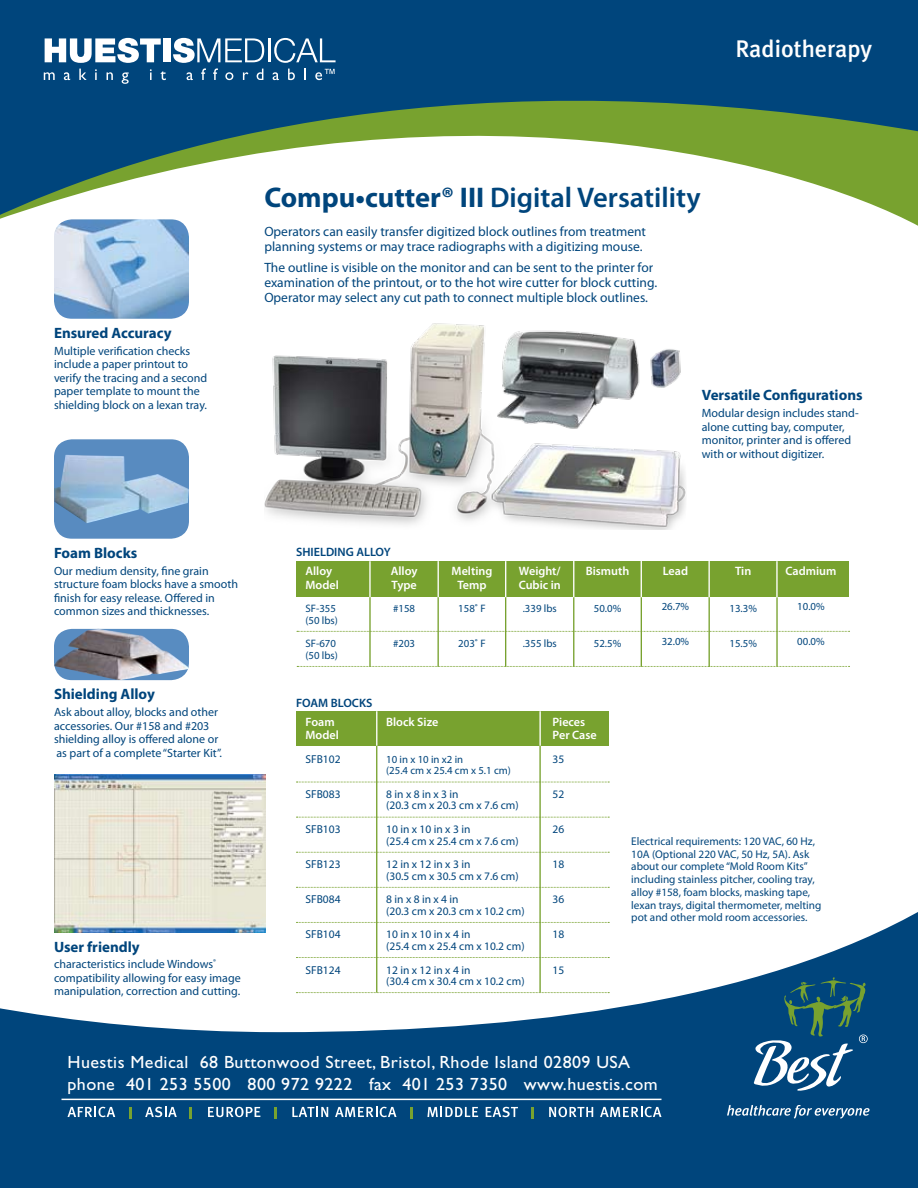
<style>
.page{position:relative;width:918px;height:1188px;background:#fff}
.page>*{position:absolute;margin:0;border:0;box-sizing:border-box;transform-origin:0 0}
.t1{font:600 28.5px "Myriad Pro";color:#00457c}
.t2{font:500 24px "Meta Plus";color:#fff}
.t3{font:17.7px/21.3px "Gill Sans";letter-spacing:.025em;color:#fff}
.t4{font:700 15px "Myriad Pro";color:#00457c}
.t5{font:13.5px/15px "Myriad Pro";color:#00457c}
.t6{font:600 12.15px/13.5px "Myriad Pro";color:#fff}
.t7{font:600 12.15px "Myriad Pro";color:#00457c}
.t8{font:12px/13.5px "Myriad Pro";color:#00457c}
.t9{font:11.55px/11.4px "Myriad Pro";color:#00457c}
.t10{font:11.25px/12.8px "Myriad Pro";color:#00457c}
.t11{font:10.8px/11.4px "Myriad Pro";color:#00457c}
.s1{font-weight:700}
</style>
<div class="page">
<div style="left:297px;top:561px;width:552px;height:36px;background:#78a22f"></div>
<svg style="left:297px;top:631px;width:553px;height:1px"></svg>
<hr style="left:369px;top:569px;width:2px;height:98px;background:#78a22f">
<hr style="left:437px;top:569px;width:2px;height:98px;background:#78a22f">
<hr style="left:505px;top:569px;width:1px;height:98px;background:#78a22f">
<hr style="left:573px;top:569px;width:1px;height:98px;background:#78a22f">
<hr style="left:641px;top:569px;width:1px;height:98px;background:#78a22f">
<hr style="left:709px;top:569px;width:1px;height:98px;background:#78a22f">
<hr style="left:776px;top:569px;width:2px;height:98px;background:#78a22f">
<svg style="left:297px;top:666px;width:553px;height:1px"></svg>
<hr style="left:369px;top:561px;width:2px;height:36px;background:#fff">
<hr style="left:438px;top:561px;width:1px;height:36px;background:#fff">
<hr style="left:505px;top:561px;width:1px;height:36px;background:#fff">
<hr style="left:573px;top:561px;width:1px;height:36px;background:#fff">
<hr style="left:641px;top:561px;width:1px;height:36px;background:#fff">
<hr style="left:708px;top:561px;width:2px;height:36px;background:#fff">
<hr style="left:776px;top:561px;width:2px;height:36px;background:#fff">
<div style="left:296px;top:711px;width:313px;height:35px;background:#78a22f"></div>
<svg style="left:296px;top:782px;width:313px;height:1px"></svg>
<svg style="left:296px;top:817px;width:313px;height:1px"></svg>
<svg style="left:296px;top:852px;width:313px;height:1px"></svg>
<svg style="left:296px;top:887px;width:313px;height:1px"></svg>
<hr style="left:376px;top:728px;width:1px;height:265px;background:#78a22f">
<hr style="left:539px;top:728px;width:2px;height:265px;background:#78a22f">
<hr style="left:376px;top:711px;width:1px;height:35px;background:#fff">
<hr style="left:539px;top:711px;width:2px;height:35px;background:#fff">
<svg style="left:0;top:888px;width:918px;height:300px;fill:#00457c"></svg>
<svg style="left:68px;top:1107px;width:47px;height:10px"></svg>
<svg style="left:145px;top:1107px;width:32px;height:10px"></svg>
<svg style="left:208px;top:1107px;width:52px;height:10px"></svg>
<svg style="left:292px;top:1107px;width:36px;height:10px"></svg>
<svg style="left:335px;top:1107px;width:61px;height:10px"></svg>
<svg style="left:427px;top:1107px;width:51px;height:10px"></svg>
<svg style="left:486px;top:1107px;width:32px;height:10px"></svg>
<svg style="left:549px;top:1107px;width:44px;height:10px"></svg>
<svg style="left:600px;top:1107px;width:61px;height:10px"></svg>
<svg style="left:129px;top:1107px;width:2px;height:12px"></svg>
<svg style="left:189px;top:1107px;width:2px;height:12px"></svg>
<svg style="left:275px;top:1107px;width:2px;height:12px"></svg>
<svg style="left:410px;top:1107px;width:2px;height:12px"></svg>
<svg style="left:532px;top:1107px;width:2px;height:12px"></svg>
<svg style="left:727px;top:1105px;width:143px;height:14px;background:#40739c"></svg>
<svg style="left:754px;top:977px;width:114px;height:114px;background:#276285"></svg>
<hr style="left:62px;top:1099px;width:600px;height:1px;background:#fff">
<svg style="left:0;top:0;width:918px;height:221px;fill:#00457c"></svg>
<svg style="left:44px;top:72px;width:11px;height:8px"></svg>
<svg style="left:64px;top:72px;width:6px;height:8px"></svg>
<svg style="left:79px;top:69px;width:8px;height:11px"></svg>
<svg style="left:95px;top:69px;width:2px;height:11px"></svg>
<svg style="left:107px;top:72px;width:6px;height:8px"></svg>
<svg style="left:122px;top:72px;width:7px;height:12px"></svg>
<svg style="left:150px;top:69px;width:2px;height:11px"></svg>
<svg style="left:160px;top:71px;width:6px;height:9px"></svg>
<svg style="left:273px;top:72px;width:6px;height:8px"></svg>
<svg style="left:288px;top:69px;width:7px;height:11px"></svg>
<svg style="left:304px;top:69px;width:2px;height:11px"></svg>
<svg style="left:45px;top:38px;width:116px;height:25px"></svg>
<div style="left:163px;top:38px;width:8px;height:24px;background:#fff"></div>
<svg style="left:173px;top:38px;width:91px;height:42px"></svg>
<hr style="left:268px;top:38px;width:2px;height:24px;background:#fff">
<svg style="left:274px;top:38px;width:62px;height:25px;background:#376d98"></svg>
<svg style="left:315px;top:69px;width:20px;height:11px"></svg>
<img style="left:54px;top:774px;width:211px;height:159px">
<img style="left:54px;top:219px;width:135px;height:100px">
<img style="left:54px;top:629px;width:135px;height:51px">
<div style="left:54px;top:439px;width:135px;height:100px;background:#588bc0;border-radius:18px"></div>
<img style="left:54px;top:455px;width:135px;height:68px">
<img style="left:264px;top:323px;width:422px;height:206px">
<h2 class="t2" style="left:735px;top:34px;width:138px">Radiotherapy</h2>
<p class="t4" style="left:54px;top:323px;width:119px">Ensured Accuracy</p>
<p class="t8" style="left:54px;top:344px;width:155px">Multiple verification checks include a paper printout to verify the tracing and a second paper template to mount the shielding block on a lexan tray.</p>
<h1 class="t1" style="left:264px;top:179px;width:438px"><span class="s1">Compu•cutter® III</span> Digital Versatility</h1>
<p class="t5" style="left:264px;top:223px;width:383px">Operators can easily transfer digitized block outlines from treatment planning systems or may trace radiographs with a digitizing mouse.</p>
<p class="t5" style="left:264px;top:260px;width:394px">The outline is visible on the monitor and can be sent to the printer for examination of the printout, or to the hot wire cutter for block cutting.<br>Operator may select any cut path to connect multiple block outlines.</p>
<p class="t4" style="left:702px;top:385px;width:162px">Versatile Configurations</p>
<p class="t8" style="left:702px;top:406px;width:158px">Modular design includes stand&shy;alone cutting bay, computer, monitor, printer and is offered with or without digitizer.</p>
<p class="t4" style="left:54px;top:543px;width:85px">Foam Blocks</p>
<p class="t8" style="left:54px;top:564px;width:186px">Our medium density, fine grain structure foam blocks have a smooth finish for easy release. Offered in common sizes and thicknesses.</p>
<p class="t4" style="left:54px;top:685px;width:102px">Shielding Alloy</p>
<p class="t8" style="left:54px;top:705px;width:169px">Ask about alloy, blocks and other accessories. Our #158 and #203 shielding alloy is offered alone or as part of a complete “Starter Kit”.</p>
<p class="t4" style="left:54px;top:937px;width:87px">User friendly</p>
<p class="t8" style="left:54px;top:958px;width:188px">characteristics include Windows<sup>® </sup>compatibility allowing for easy image manipulation, correction and cutting.</p>
<p class="t7" style="left:296px;top:545px;width:96px">SHIELDING ALLOY</p>
<p class="t6" style="left:306px;top:564px;width:35px">Alloy<br>Model</p>
<p class="t11" style="left:306px;top:603px;width:34px">SF-355 (50 lbs)</p>
<p class="t11" style="left:306px;top:638px;width:34px">SF-670 (50 lbs)</p>
<p class="t6" style="left:391px;top:564px;width:28px">Alloy<br>Type</p>
<p class="t11" style="left:393px;top:603px;width:23px">#158</p>
<p class="t11" style="left:393px;top:638px;width:23px">#203</p>
<p class="t6" style="left:452px;top:564px;width:42px;text-align:center">Melting<br>Temp</p>
<p class="t11" style="left:458px;top:603px;width:29px">158˚ F</p>
<p class="t11" style="left:458px;top:638px;width:29px">203˚ F</p>
<p class="t6" style="left:519px;top:564px;width:44px">Weight/<br>Cubic in</p>
<p class="t11" style="left:523px;top:603px;width:36px">.339 lbs</p>
<p class="t11" style="left:523px;top:638px;width:36px">.355 lbs</p>
<p class="t6" style="left:586px;top:564px;width:45px">Bismuth</p>
<p class="t11" style="left:594px;top:603px;width:29px">50.0%</p>
<p class="t11" style="left:594px;top:638px;width:29px">52.5%</p>
<p class="t6" style="left:663px;top:564px;width:27px">Lead</p>
<p class="t11" style="left:662px;top:601px;width:29px">26.7%</p>
<p class="t11" style="left:662px;top:636px;width:29px">32.0%</p>
<p class="t6" style="left:735px;top:564px;width:18px">Tin</p>
<p class="t11" style="left:730px;top:603px;width:29px">13.3%</p>
<p class="t11" style="left:730px;top:638px;width:29px">15.5%</p>
<p class="t6" style="left:786px;top:564px;width:52px">Cadmium</p>
<p class="t11" style="left:797px;top:601px;width:29px">10.0%</p>
<p class="t11" style="left:797px;top:636px;width:29px">00.0%</p>
<p class="t7" style="left:296px;top:695px;width:78px">FOAM BLOCKS</p>
<p class="t6" style="left:306px;top:715px;width:35px">Foam<br>Model</p>
<p class="t9" style="left:306px;top:753px;width:37px">SFB102</p>
<p class="t9" style="left:306px;top:788px;width:37px">SFB083</p>
<p class="t9" style="left:306px;top:823px;width:37px">SFB103</p>
<p class="t9" style="left:306px;top:858px;width:37px">SFB123</p>
<p class="t9" style="left:306px;top:894px;width:37px">SFB084</p>
<p class="t9" style="left:306px;top:929px;width:37px">SFB104</p>
<p class="t9" style="left:306px;top:964px;width:37px">SFB124</p>
<p class="t6" style="left:386px;top:715px;width:54px">Block Size</p>
<p class="t11" style="left:386px;top:753px;width:126px">10 in x 10 in x2 in<br>(25.4 cm x 25.4 cm x 5.1 cm)</p>
<p class="t9" style="left:386px;top:788px;width:134px">8 in x 8 in x 3 in<br>(20.3 cm x 20.3 cm x 7.6 cm)</p>
<p class="t9" style="left:386px;top:823px;width:134px">10 in x 10 in x 3 in<br>(25.4 cm x 25.4 cm x 7.6 cm)</p>
<p class="t9" style="left:386px;top:858px;width:134px">12 in x 12 in x 3 in<br>(30.5 cm x 30.5 cm x 7.6 cm)</p>
<p class="t9" style="left:386px;top:893px;width:140px">8 in x 8 in x 4 in<br>(20.3 cm x 20.3 cm x 10.2 cm)</p>
<p class="t9" style="left:386px;top:929px;width:140px">10 in x 10 in x 4 in<br>(25.4 cm x 25.4 cm x 10.2 cm)</p>
<p class="t9" style="left:386px;top:964px;width:140px">12 in x 12 in x 4 in<br>(30.4 cm x 30.4 cm x 10.2 cm)</p>
<p class="t6" style="left:553px;top:715px;width:46px">Pieces<br>Per Case</p>
<p class="t9" style="left:553px;top:753px;width:13px">35</p>
<p class="t9" style="left:553px;top:788px;width:13px">52</p>
<p class="t9" style="left:553px;top:823px;width:13px">26</p>
<p class="t9" style="left:553px;top:858px;width:13px">18</p>
<p class="t9" style="left:553px;top:894px;width:13px">36</p>
<p class="t9" style="left:553px;top:929px;width:13px">18</p>
<p class="t9" style="left:553px;top:964px;width:13px">15</p>
<p class="t10" style="left:631px;top:835px;width:192px">Electrical requirements: 120 VAC, 60 Hz, 10A (Optional 220 VAC, 50 Hz, 5A). Ask about our complete “Mold Room Kits” including stainless pitcher, cooling tray, alloy #158, foam blocks, masking tape, lexan trays, digital thermometer, melting pot and other mold room accessories.</p>
<h3 class="t3" style="left:68px;top:1052px;width:592px">Huestis Medical 68 Buttonwood Street, Bristol, Rhode Island 02809 USA phone 401 253 5500 800 972 9222 fax 401 253 7350 www.huestis.com</h3>
</div>
